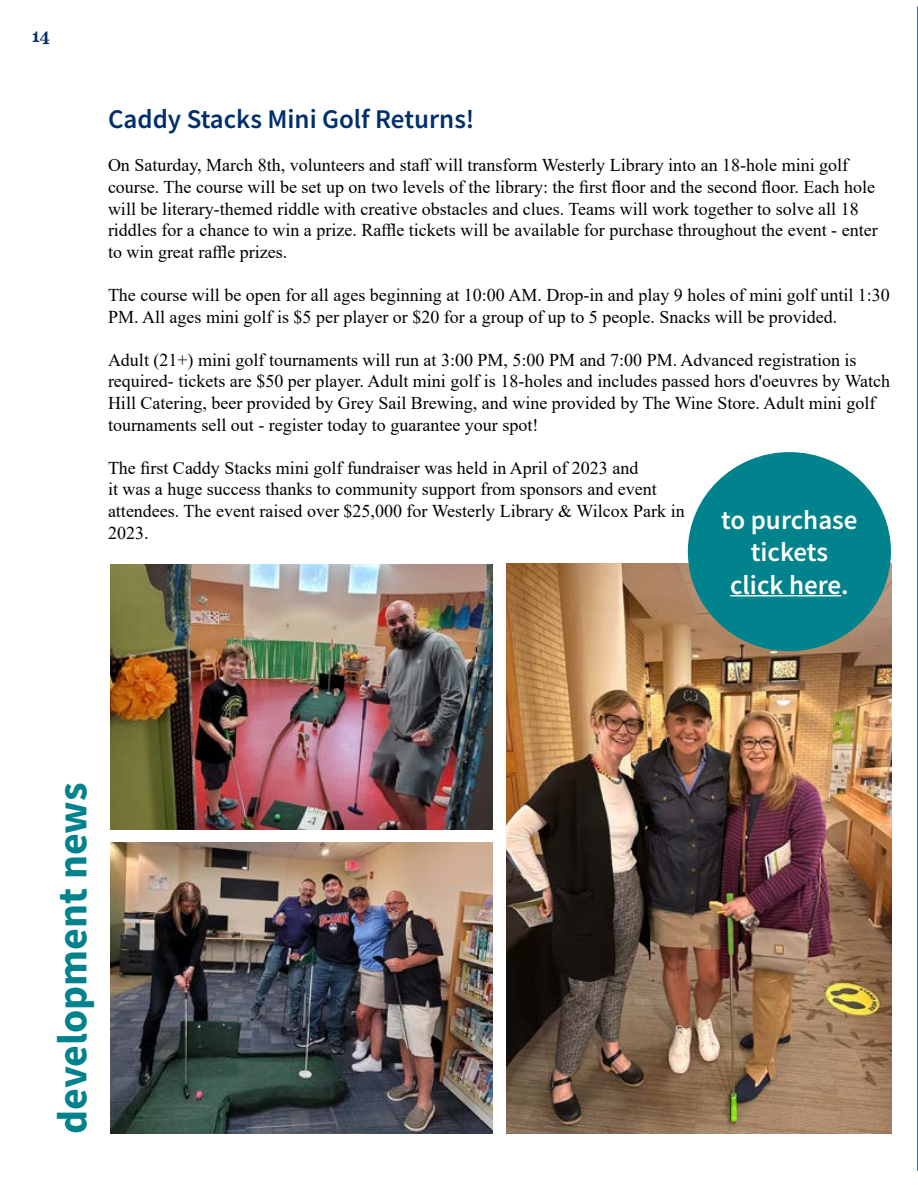
<style>
.page{position:relative;width:918px;height:1188px;background:#fff}
.page>*{position:absolute;margin:0;border:0;box-sizing:border-box;transform-origin:0 0}
.t1{font:700 42px "Source Sans Pro";color:#00838c}
.t2{font:600 27px "Source Sans Pro";color:#002f6c}
.t3{font:600 27px/32.4px "Source Sans Pro";color:#fff;text-align:center}
.t4{font:18px/21.6px "Times New Roman";color:#000}
.t5{font:500 18px "Eames Century Modern";color:#002f6c}
</style>
<div class="page">
<hr style="left:917px;top:6px;width:1px;height:1165px;background:#002f6c">
<img style="left:506px;top:564px;width:385px;height:570px">
<img style="left:110px;top:564px;width:383px;height:265px">
<img style="left:110px;top:842px;width:383px;height:292px">
<div style="left:688px;top:452px;width:203px;height:199px;background:#00838c;border-radius:50%"></div>
<hr style="left:730px;top:595px;width:111px;height:1px;background:#fff">
<p class="t5" style="left:32px;top:22px;width:19px">14</p>
<h2 class="t2" style="left:108px;top:102px;width:368px">Caddy Stacks Mini Golf Returns!</h2>
<p class="t4" style="left:108px;top:154px;width:771px">On Saturday, March 8th, volunteers and staff will transform Westerly Library into an 18-hole mini golf course. The course will be set up on two levels of the library: the first floor and the second floor. Each hole will be literary-themed riddle with creative obstacles and clues. Teams will work together to solve all 18 riddles for a chance to win a prize. Raffle tickets will be available for purchase throughout the event - enter to win great raffle prizes.</p>
<p class="t4" style="left:108px;top:284px;width:783px">The course will be open for all ages beginning at 10:00 AM. Drop-in and play 9 holes of mini golf until 1:30<br>PM. All ages mini golf is $5 per player or $20 for a group of up to 5 people. Snacks will be provided.</p>
<p class="t4" style="left:108px;top:348px;width:784px">Adult (21+) mini golf tournaments will run at 3:00 PM, 5:00 PM and 7:00 PM. Advanced registration is required- tickets are $50 per player. Adult mini golf is 18-holes and includes passed hors d'oeuvres by Watch Hill Catering, beer provided by Grey Sail Brewing, and wine provided by The Wine Store. Adult mini golf tournaments sell out - register today to guarantee your spot!</p>
<p class="t4" style="left:108px;top:456px;width:578px">The first Caddy Stacks mini golf fundraiser was held in April of 2023 and<br>it was a huge success thanks to community support from sponsors and event attendees. The event raised over $25,000 for Westerly Library &amp; Wilcox Park in 2023.</p>
<h2 class="t3" style="left:721px;top:504px;width:138px">to purchase tickets click here.</h2>
<h1 class="t1" style="left:44px;top:1134px;width:353px;rotate:-90deg">development news</h1>
</div>
